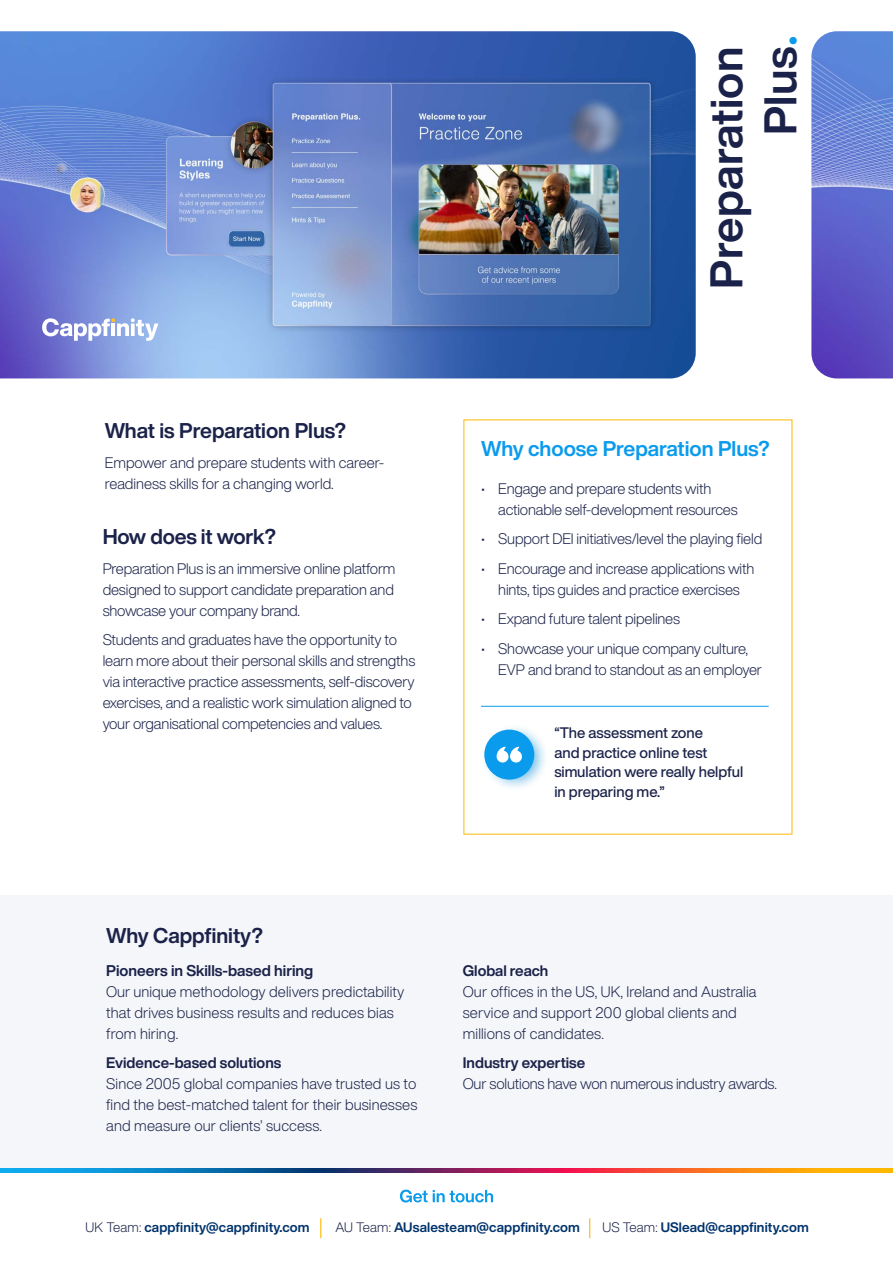
<style>
.page{position:relative;width:893px;height:1263px;background:#fff}
.page>*{position:absolute;margin:0;border:0;box-sizing:border-box;transform-origin:0 0}
.t1{font:700 45px/54px "Helvetica Now Display";letter-spacing:.01em;color:#1b2249;text-align:right}
.t2{font:700 21px "Helvetica Now Display";letter-spacing:-.01em;color:#1b2249}
.t3{font:700 21px "Helvetica Now Display";color:#0b9bec}
.t4{font:700 15.3px "Helvetica Now Display";color:#1b2249}
.t5{font:300 15px/21px "Helvetica Now Display";letter-spacing:-.01em;color:#1b2249}
.t6{font:300 15px/21px "Helvetica Now Display";letter-spacing:.01em;color:#1b2249}
.t7{font:500 15px/19.5px "Helvetica Now Display";color:#1b2249}
.t8{font:700 15px "Helvetica Now Display";color:#1b2249}
.t9{font:700 13.5px "Helvetica Now Display";letter-spacing:.01em;color:#00336b}
.s1{color:#fff}
.s2{color:#0b9bec}
.s3{font-weight:300;color:#1b2249}
</style>
<div class="page">
<img style="left:0;top:1168px;width:892px;height:4px">
<svg style="left:400px;top:1189px;width:93px;height:13px"></svg>
<svg style="left:320px;top:1218px;width:1px;height:20px"></svg>
<svg style="left:589px;top:1218px;width:1px;height:20px"></svg>
<div style="left:0;top:895px;width:893px;height:273px;background:#f4f6f9"></div>
<img style="left:0;top:31px;width:696px;height:347px">
<img style="left:811px;top:31px;width:82px;height:347px">
<hr style="left:481px;top:706px;width:288px;height:1px;background:#0b9bec">
<img style="left:494px;top:729px;width:51px;height:59px">
<div style="left:484px;top:730px;width:50px;height:50px;background:#0b9bec;border-radius:50%"></div>
<svg style="left:484px;top:728px;width:39px;height:51px"></svg>
<svg style="left:42px;top:318px;width:116px;height:23px"></svg>
<h1 class="t1" style="left:699px;top:289px;width:255px;rotate:-90deg">Preparation<span class="s1">.<br></span>Plus<span class="s2">.</span></h1>
<h2 class="t2" style="left:105px;top:416px;width:243px">What is Preparation Plus?</h2>
<p class="t5" style="left:105px;top:452px;width:281px">Empower and prepare students with career&shy;readiness skills for a changing world.</p>
<h2 class="t2" style="left:103px;top:522px;width:175px">How does it work?</h2>
<p class="t5" style="left:103px;top:558px;width:294px;text-align:justify">Preparation Plus is an immersive online platform designed to support candidate preparation and showcase your company brand.</p>
<p class="t5" style="left:103px;top:629px;width:314px">Students and graduates have the opportunity to learn more about their personal skills and strengths via interactive practice assessments, self-discovery exercises, and a realistic work simulation aligned to your organisational competencies and values.</p>
<h2 class="t3" style="left:481px;top:434px;width:290px">Why choose Preparation Plus?</h2>
<p class="t5" style="left:498px;top:478px;width:241px;text-indent:-17px">• Engage and prepare students with actionable self-development resources</p>
<p class="t5" style="left:481px;top:528px;width:283px">• Support DEI initiatives/level the playing field</p>
<p class="t5" style="left:481px;top:558px;width:275px;text-align:center">• Encourage and increase applications with hints, tips guides and practice exercises</p>
<p class="t5" style="left:481px;top:608px;width:200px">• Expand future talent pipelines</p>
<p class="t5" style="left:498px;top:638px;width:265px;text-indent:-17px">• Showcase your unique company culture,<br>EVP and brand to standout as an employer</p>
<p class="t7" style="left:554px;top:723px;width:190px">“The assessment zone<br>and practice online test simulation were really helpful in preparing me.”</p>
<h2 class="t2" style="left:106px;top:921px;width:158px">Why Cappfinity?</h2>
<p class="t4" style="left:106px;top:960px;width:209px">Pioneers in Skills-based hiring</p>
<p class="t6" style="left:106px;top:981px;width:300px">Our unique methodology delivers predictability that drives business results and reduces bias from hiring.</p>
<p class="t8" style="left:106px;top:1053px;width:177px">Evidence-based solutions</p>
<p class="t5" style="left:106px;top:1073px;width:313px;text-align:justify">Since 2005 global companies have trusted us to find the best-matched talent for their businesses and measure our clients’ success.</p>
<p class="t8" style="left:463px;top:960px;width:87px">Global reach</p>
<p class="t6" style="left:463px;top:981px;width:295px">Our offices in the US, UK, Ireland and Australia service and support 200 global clients and millions of candidates.</p>
<p class="t8" style="left:463px;top:1052px;width:124px">Industry expertise</p>
<p class="t5" style="left:463px;top:1073px;width:316px">Our solutions have won numerous industry awards.</p>
<p class="t9" style="left:86px;top:1218px;width:225px"><span class="s3">UK Team:</span> cappfinity@cappfinity.com</p>
<p class="t9" style="left:335px;top:1218px;width:246px"><span class="s3">AU Team:</span> AUsalesteam@cappfinity.com</p>
<p class="t9" style="left:602px;top:1218px;width:208px"><span class="s3">US Team:</span> USlead@cappfinity.com</p>
</div>
